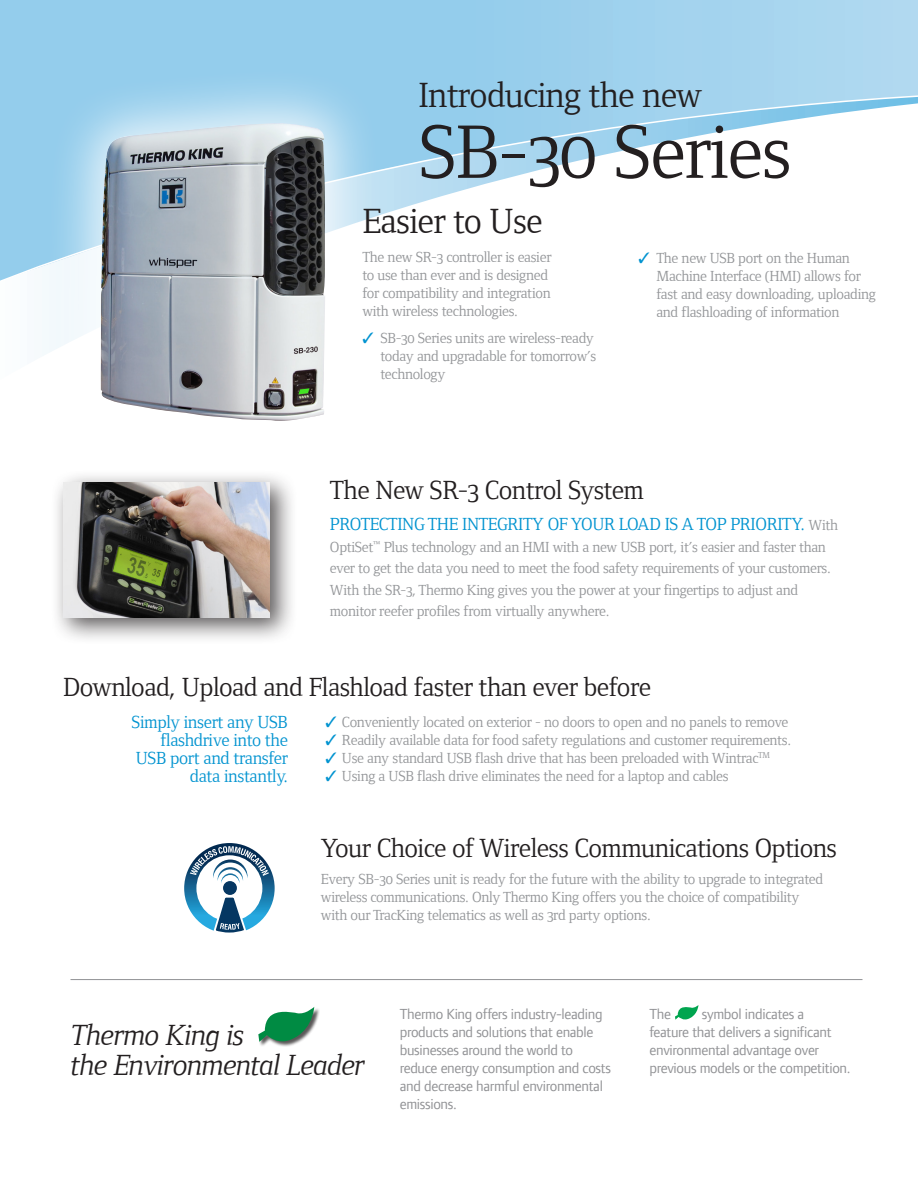
<style>
.page{position:relative;width:918px;height:1188px;background:#fff}
.page>*{position:absolute;margin:0;border:0;box-sizing:border-box;transform-origin:0 0}
.COPY_Text{font:78px "Foundry Form Serif Book OSF";letter-spacing:-.02em;color:#231f20}
.COPY_Text-2{font:36px "Foundry Form Serif Book OSF";letter-spacing:-.02em;color:#231f20}
.Head_18{font:36px "Foundry Form Serif Book OSF";letter-spacing:-.02em;color:#231f20}
.Left_Bar_Bullet{font:italic 30px/30.6px "Foundry Form Serif";letter-spacing:-.02em;color:#231f20}
.Head_18-2{font:27px "Foundry Form Serif Book OSF";letter-spacing:-.02em;color:#231f20}
.Head_14_Blue{font:27px "Foundry Form Serif Book OSF";letter-spacing:-.02em;color:#231f20}
.Copy_Bullet{font:18px/18px "Foundry Form Serif Book OSF";letter-spacing:-.02em;color:#0093d0;text-align:right}
.COPY_Text-3{font:18px "Foundry Form Serif Book OSF";letter-spacing:-.02em;color:#0093d0}
.COPY_Text-4{font:15px/18px "Foundry Form Serif Book OSF";letter-spacing:-.02em;color:#939598}
.Copy_Bullet-2{font:15px/18px "Foundry Form Serif Book OSF";letter-spacing:-.02em;color:#939598}
.Left_Bar_Bullet-2{font:15px/18px "Foundry Form Sans";letter-spacing:-.02em;color:#919295}
.s1{color:#0093d0}
.s2{font-size:15px;color:#939598}
</style>
<div class="page">
<svg style="left:0;top:0;width:918px;height:281px"></svg>
<div style="left:39px;top:61px;width:340px;height:412px;background:#fff;opacity:.75"></div>
<img style="left:101px;top:123px;width:224px;height:298px">
<svg style="left:675px;top:1005px;width:23px;height:15px"></svg>
<hr style="left:70px;top:979px;width:792px;height:1px;background:#919295">
<div style="left:258px;top:1007px;width:62px;height:40px;background:#231f20;opacity:.75"></div>
<svg style="left:258px;top:1007px;width:56px;height:35px"></svg>
<div style="left:49px;top:468px;width:247px;height:176px;background:#231f20;opacity:.75"></div>
<img style="left:63px;top:482px;width:207px;height:135px">
<svg style="left:184px;top:843px;width:91px;height:90px"></svg>
<p class="COPY_Text-2" style="left:418px;top:75px;width:285px">Introducing the new</p>
<p class="COPY_Text" style="left:418px;top:109px;width:375px">SB-30 Series</p>
<p class="Head_18" style="left:362px;top:201px;width:182px">Easier to Use</p>
<p class="COPY_Text-4" style="left:362px;top:248px;width:191px">The new SR-3 controller is easier to use than ever and is designed for compatibility and integration with wireless technologies.</p>
<p class="Copy_Bullet-2" style="left:380px;top:329px;width:218px;text-indent:-18px"><span class="s1">✓</span> SB-30 Series units are wireless-ready today and upgradable for tomorrow’s technology</p>
<p class="Copy_Bullet-2" style="left:656px;top:249px;width:221px;text-indent:-18px"><span class="s1">✓</span> The new USB port on the Human Machine Interface (HMI) allows for fast and easy downloading, uploading and flashloading of information</p>
<p class="Head_18-2" style="left:330px;top:475px;width:316px">The New SR-3 Control System</p>
<p class="COPY_Text-3" style="left:330px;top:514px;width:510px">PROTECTING THE INTEGRITY OF YOUR LOAD IS A TOP PRIORITY. <span class="s2">With</span></p>
<p class="COPY_Text-4" style="left:330px;top:536px;width:502px;line-height:21.6px">OptiSet<sup>™</sup> Plus technology and an HMI with a new USB port, it’s easier and faster than ever to get the data you need to meet the food safety requirements of your customers.<br>With the SR-3, Thermo King gives you the power at your fingertips to adjust and monitor reefer profiles from virtually anywhere.</p>
<p class="Head_14_Blue" style="left:63px;top:672px;width:590px">Download, Upload and Flashload faster than ever before</p>
<p class="Copy_Bullet" style="left:132px;top:713px;width:158px">Simply insert any USB flashdrive into the<br>USB port and transfer data instantly.</p>
<p class="Copy_Bullet-2" style="left:326px;top:713px;width:464px"><span class="s1">✓</span> Conveniently located on exterior - no doors to open and no panels to remove</p>
<p class="Copy_Bullet-2" style="left:326px;top:731px;width:467px"><span class="s1">✓</span> Readily available data for food safety regulations and customer requirements.</p>
<p class="Copy_Bullet-2" style="left:326px;top:749px;width:446px"><span class="s1">✓</span> Use any standard USB flash drive that has been preloaded with Wintrac<sup>TM</sup></p>
<p class="Copy_Bullet-2" style="left:326px;top:767px;width:405px"><span class="s1">✓</span> Using a USB flash drive eliminates the need for a laptop and cables</p>
<p class="Head_18-2" style="left:321px;top:833px;width:518px">Your Choice of Wireless Communications Options</p>
<p class="COPY_Text-4" style="left:321px;top:870px;width:504px">Every SB-30 Series unit is ready for the future with the ability to upgrade to integrated wireless communications. Only Thermo King offers you the choice of compatibility with our TracKing telematics as well as 3rd party options.</p>
<p class="Left_Bar_Bullet" style="left:71px;top:1019px;width:295px">Thermo King is<br>the Environmental Leader</p>
<p class="Left_Bar_Bullet-2" style="left:400px;top:1005px;width:213px">Thermo King offers industry-leading products and solutions that enable businesses around the world to reduce energy consumption and costs and decrease harmful environmental emissions.</p>
<p class="Left_Bar_Bullet-2" style="left:650px;top:1005px;width:23px">The</p>
<p class="Left_Bar_Bullet-2" style="left:650px;top:1005px;width:203px;text-indent:52px">symbol indicates a<br>feature that delivers a significant environmental advantage over previous models or the competition.</p>
</div>
